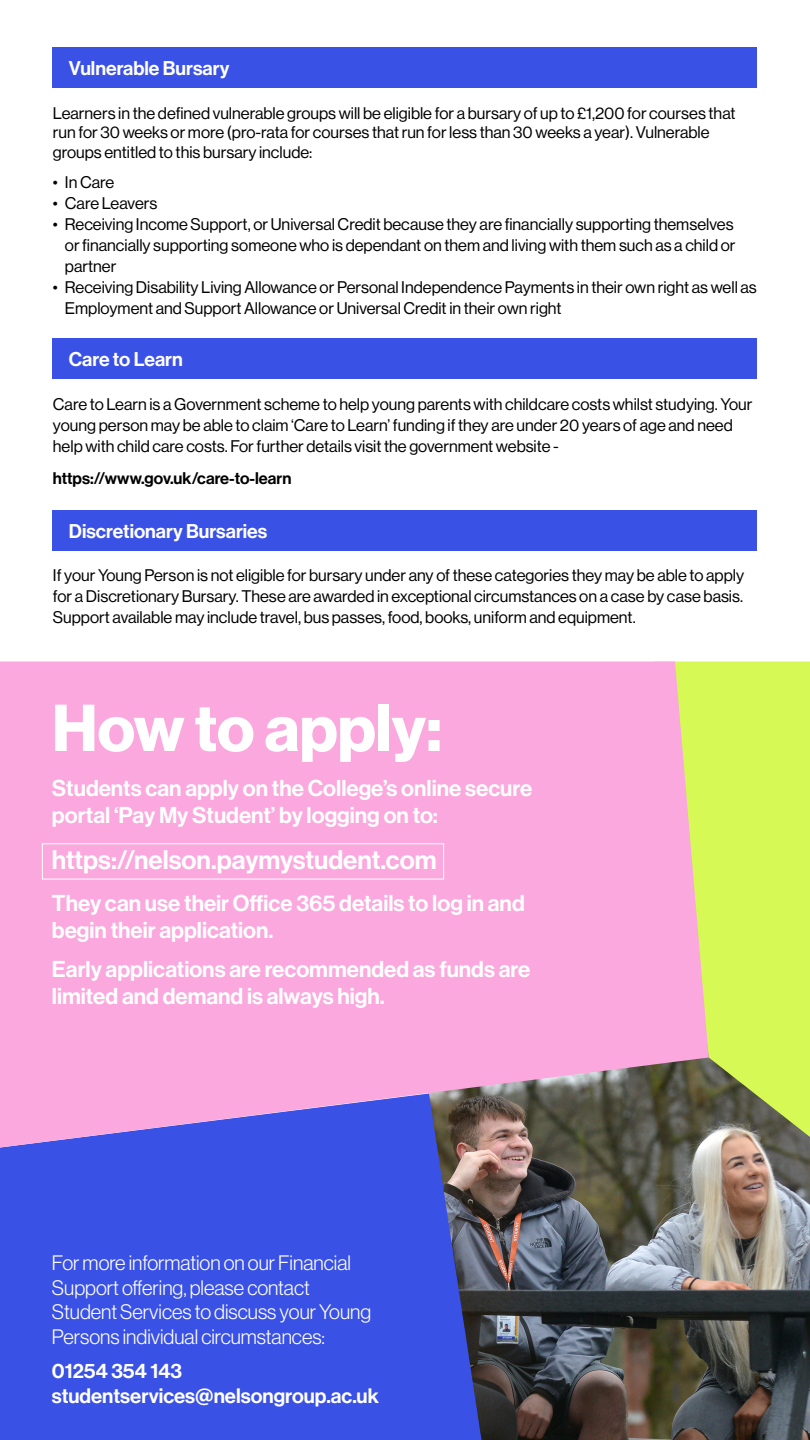
<style>
.page{position:relative;width:810px;height:1440px;background:#fff}
.page>*{position:absolute;margin:0;border:0;box-sizing:border-box;transform-origin:0 0}
.t1{font:64.8px "N Haas Grotesk DS Pro 75 Bd";color:#fff}
.t2{font:26.25px "N Haas Grotesk DS Pro 65 Md";color:#fff}
.t3{font:22.5px/27px "N Haas Grotesk DS Pro 65 Md";color:#fff}
.t4{font:20.48px/24.5px "N Haas Grotesk DS Pro 45 Lt";color:#fff}
.t5{font:20.48px "N Haas Grotesk DS Pro 65 Md";color:#fff}
.t6{font:19.5px "N Haas Grotesk DS Pro 65 Md";color:#fff}
.t7{font:16.5px/21px "N Haas Grotesk DS Pro 55 Rg";color:#000}
.t8{font:16.5px "N Haas Grotesk DS Pro 65 Md";color:#000}
</style>
<div class="page">
<img style="left:482px;top:1137px;width:328px;height:303px">
<div style="left:0;top:1148px;width:482px;height:292px;background:#3a51e5"></div>
<div style="left:53px;top:47px;width:704px;height:41px;background:#3a51e5"></div>
<div style="left:53px;top:338px;width:704px;height:41px;background:#3a51e5"></div>
<div style="left:53px;top:510px;width:704px;height:40px;background:#3a51e5"></div>
<svg style="left:709px;top:662px;width:101px;height:475px;background:#cdec55"></svg>
<svg style="left:0;top:662px;width:709px;height:486px;background:#e9a2d2"></svg>
<div style="left:42px;top:843px;width:402px;height:36px;border:1px solid #fff"></div>
<p class="t6" style="left:69px;top:57px;width:162px">Vulnerable Bursary</p>
<p class="t7" style="left:53px;top:103px;width:684px;line-height:19.8px">Learners in the defined vulnerable groups will be eligible for a bursary of up to £1,200 for courses that run for 30 weeks or more (pro-rata for courses that run for less than 30 weeks a year). Vulnerable groups entitled to this bursary include:</p>
<p class="t7" style="left:53px;top:172px;width:63px">• In Care</p>
<p class="t7" style="left:53px;top:193px;width:106px">• Care Leavers</p>
<p class="t7" style="left:65px;top:214px;width:672px;text-align:justify;text-indent:-12px">• Receiving Income Support, or Universal Credit because they are financially supporting themselves or financially supporting someone who is dependant on them and living with them such as a child or partner</p>
<p class="t7" style="left:65px;top:277px;width:693px;text-indent:-12px">• Receiving Disability Living Allowance or Personal Independence Payments in their own right as well as<br>Employment and Support Allowance or Universal Credit in their own right</p>
<p class="t6" style="left:69px;top:348px;width:115px">Care to Learn</p>
<p class="t7" style="left:53px;top:394px;width:701px">Care to Learn is a Government scheme to help young parents with childcare costs whilst studying. Your young person may be able to claim ‘Care to Learn’ funding if they are under 20 years of age and need help with child care costs. For further details visit the government website -</p>
<p class="t8" style="left:53px;top:469px;width:240px">https://www.gov.uk/care-to-learn</p>
<p class="t6" style="left:69px;top:520px;width:200px">Discretionary Bursaries</p>
<p class="t7" style="left:53px;top:565px;width:693px;text-align:justify">If your Young Person is not eligible for bursary under any of these categories they may be able to apply for a Discretionary Bursary. These are awarded in exceptional circumstances on a case by case basis.<br>Support available may include travel, bus passes, food, books, uniform and equipment.</p>
<p class="t1" style="left:52px;top:690px;width:391px">How to apply:</p>
<p class="t3" style="left:52px;top:775px;width:482px">Students can apply on the College’s online secure portal ‘Pay My Student’ by logging on to:</p>
<p class="t2" style="left:52px;top:845px;width:386px">https://nelson.paymystudent.com</p>
<p class="t3" style="left:52px;top:890px;width:474px">They can use their Office 365 details to log in and begin their application.</p>
<p class="t3" style="left:52px;top:956px;width:480px">Early applications are recommended as funds are limited and demand is always high.</p>
<p class="t4" style="left:52px;top:1251px;width:301px">For more information on our Financial<br>Support offering, please contact</p>
<p class="t4" style="left:52px;top:1300px;width:321px">Student Services to discuss your Young<br>Persons individual circumstances:</p>
<p class="t5" style="left:52px;top:1359px;width:132px">01254 354 143</p>
<p class="t5" style="left:52px;top:1384px;width:328px">studentservices@nelsongroup.ac.uk</p>
</div>
